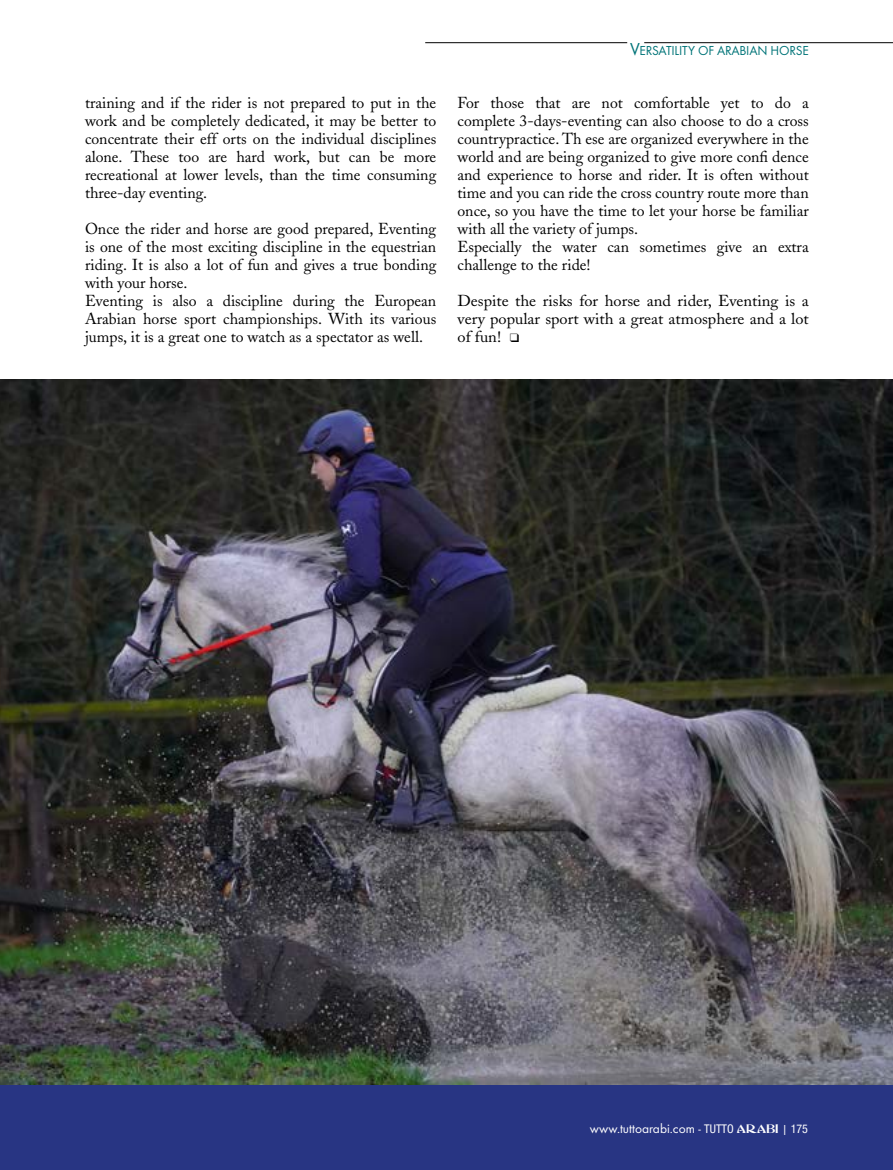
<style>
.page{position:relative;width:893px;height:1170px;background:#fff}
.page>*{position:absolute;margin:0;border:0;box-sizing:border-box;transform-origin:0 0}
.t1{font:15.75px/18px "Adobe Caslon";color:#000}
.t2{font:15.75px/18px "Adobe Caslon";color:#000;text-align:justify;scale:1.04 1}
.t3{font:13.5px "Futura T";color:#fff}
.t4{font:13.5px "Futura T";letter-spacing:-.015em;color:#007478}
.s1{font-size:18px}
.s2{font-family:"Helvetica Neue";font-stretch:condensed;font-size:12px}
.s3{font-family:"Abbess";font-size:12px}
.s4{font-size:12px}
</style>
<div class="page">
<div style="left:0;top:1081px;width:893px;height:88px;background:#283583"></div>
<hr style="left:644px;top:42px;width:249px;height:1px;background:#000">
<hr style="left:425px;top:42px;width:202px;height:1px;background:#000">
<img style="left:0;top:380px;width:893px;height:704px">
<p class="t1" style="left:85px;top:94px;width:353px;text-align:justify">training and if the rider is not prepared to put in the work and be completely dedicated, it may be better to concentrate their eff orts on the individual disciplines alone. These too are hard work, but can be more recreational at lower levels, than the time consuming three-day eventing.</p>
<p class="t1" style="left:85px;top:220px;width:353px">Once the rider and horse are good prepared, Eventing is one of the most exciting discipline in the equestrian riding. It is also a lot of fun and gives a true bonding with your horse.<br>Eventing is also a discipline during the European Arabian horse sport championships. With its various jumps, it is a great one to watch as a spectator as well.</p>
<p class="t4" style="left:630px;top:43px;width:180px"><span class="s1">V</span>ERSATILITY OF ARABIAN HORSE</p>
<p class="t1" style="left:458px;top:94px;width:353px">For those that are not comfortable yet to do a complete 3-days-eventing can also choose to do a cross countrypractice. Th ese are organized everywhere in the world and are being organized to give more confi dence and experience to horse and rider. It is often without time and you can ride the cross country route more than once, so you have the time to let your horse be familiar with all the variety of jumps.<br>Especially the water can sometimes give an extra challenge to the ride!</p>
<p class="t2" style="left:458px;top:292px;width:339px">Despite the risks for horse and rider, Eventing is a very popular sport with a great atmosphere and a lot of fun! ❑</p>
<p class="t3" style="left:590px;top:1120px;width:219px">www.tuttoarabi.com - <span class="s2">TUTTO</span> <span class="s3">ARABI</span> <span class="s4">|</span> <span class="s2">175</span></p>
</div>
